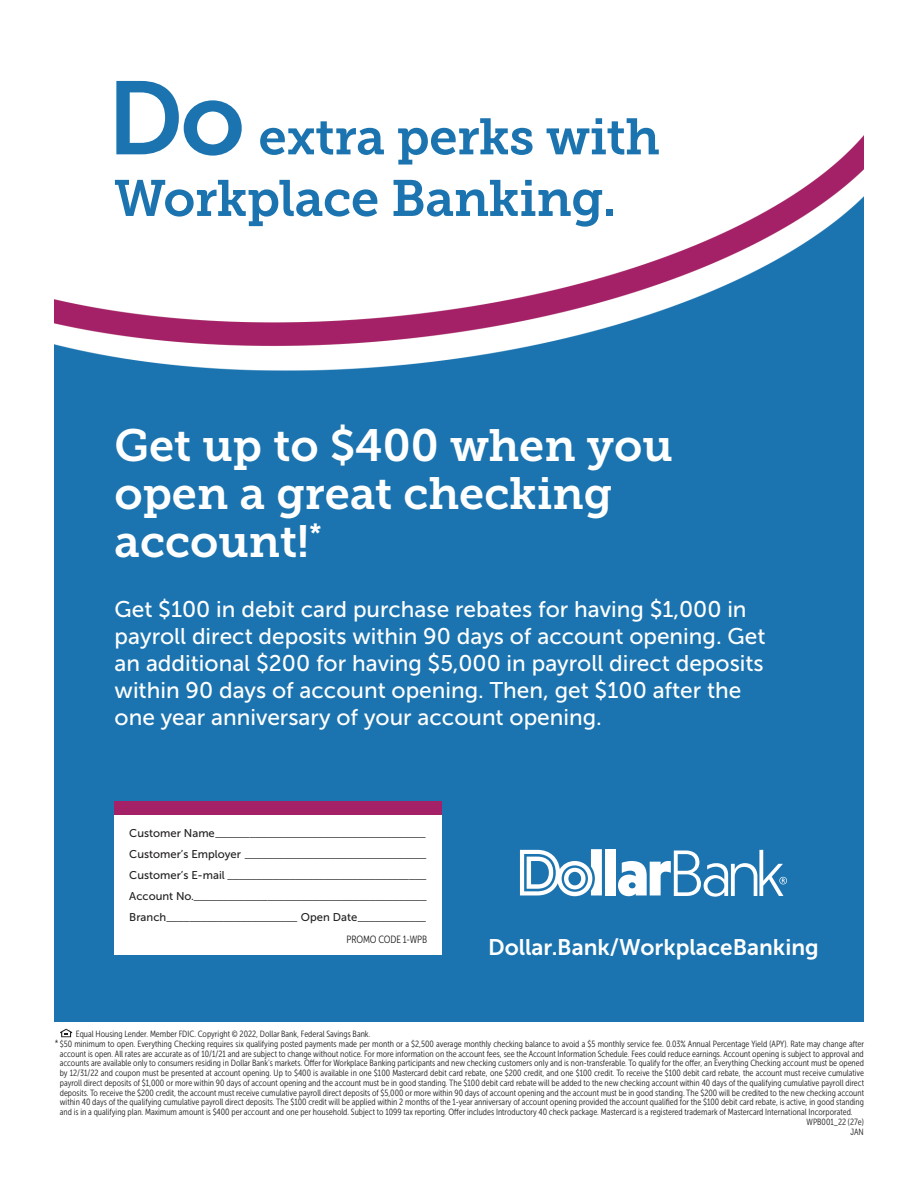
<style>
.page{position:relative;width:918px;height:1188px;background:#fff}
.page>*{position:absolute;margin:0;border:0;box-sizing:border-box;transform-origin:0 0}
.t1{font:50.85px/61.7px "Museo Slab 700";letter-spacing:-.01em;color:#1b74af}
.t2{font:45px/48px "Museo Slab 700";color:#fff}
.t3{font:22.65px/27px "Museo Sans 500";color:#fff}
.t4{font:22.5px "Museo Sans 700";color:#fff}
.t5{font:11.25px/21px "Museo Sans 300";color:#231f20;text-align:justify}
.t6{font:10.5px "Museo Sans Cond 300";letter-spacing:-.01em;color:#231f20}
.t7{font:9px/19.5px "Museo Sans Cond 300";color:#231f20}
.s1{font-family:"Museo Sans 700";font-size:103.35px}
.s2{font-family:"Museo Sans 500"}
</style>
<div class="page">
<svg style="left:60px;top:1029px;width:12px;height:8px"></svg>
<div style="left:54px;top:98px;width:810px;height:924px;background:#1b74af"></div>
<div style="left:605px;top:849px;width:11px;height:46px;background:#fff"></div>
<svg style="left:618px;top:850px;width:169px;height:47px"></svg>
<svg style="left:520px;top:849px;width:82px;height:47px"></svg>
<img style="left:54px;top:98px;width:810px;height:273px">
<div style="left:115px;top:803px;width:327px;height:152px;background:#fff"></div>
<div style="left:115px;top:801px;width:327px;height:14px;background:#a42067"></div>
<h1 class="t1" style="left:107px;top:106px;width:554px"><span class="s1">Do</span> extra perks with<br>Workplace Banking.</h1>
<h2 class="t2" style="left:115px;top:422px;width:560px">Get up to $400 when you open a great checking account!<sup>*</sup></h2>
<p class="t3" style="left:115px;top:596px;width:652px">Get $100 in debit card purchase rebates for having $1,000 in payroll direct deposits within 90 days of account opening. Get an additional $200 for having $5,000 in payroll direct deposits within 90 days of account opening. Then, get $100 after the one year anniversary of your account opening.</p>
<p class="t5" style="left:129px;top:823px;width:299px"><span class="s2">Customer Name</span>_____________________________________ <span class="s2">Customer’s Employer</span> ________________________________ <span class="s2">Customer’s E-mail</span> ___________________________________ <span class="s2">Account No.</span>_________________________________________ <span class="s2">Branch</span>_______________________ <span class="s2">Open Date</span>____________</p>
<p class="t6" style="left:347px;top:934px;width:82px">PROMO CODE 1-WPB</p>
<h3 class="t4" style="left:488px;top:934px;width:332px">Dollar.Bank/WorkplaceBanking</h3>
<p class="t7" style="left:60px;top:1024px;width:806px;text-indent:16px">Equal Housing Lender. Member FDIC. Copyright © 2022, Dollar Bank, Federal Savings Bank.<br>account is open. All rates are accurate as of 10/1/21 and are subject to change without notice. For more information on the account fees, see the Account Information Schedule. Fees could reduce earnings. Account opening is subject to approval and</p>
<p class="t7" style="left:60px;top:1054px;width:806px">accounts are available only to consumers residing in Dollar Bank’s markets. Offer for Workplace Banking participants and new checking customers only and is non-transferable. To qualify for the offer, an Everything Checking account must be opened</p>
<p class="t7" style="left:60px;top:1063px;width:806px">by 12/31/22 and coupon must be presented at account opening. Up to $400 is available in one $100 Mastercard debit card rebate, one $200 credit, and one $100 credit. To receive the $100 debit card rebate, the account must receive cumulative</p>
<p class="t7" style="left:60px;top:1073px;width:806px">payroll direct deposits of $1,000 or more within 90 days of account opening and the account must be in good standing. The $100 debit card rebate will be added to the new checking account within 40 days of the qualifying cumulative payroll direct</p>
<p class="t7" style="left:60px;top:1083px;width:806px">deposits. To receive the $200 credit, the account must receive cumulative payroll direct deposits of $5,000 or more within 90 days of account opening and the account must be in good standing. The $200 will be credited to the new checking account</p>
<p class="t7" style="left:60px;top:1093px;width:806px">within 40 days of the qualifying cumulative payroll direct deposits. The $100 credit will be applied within 2 months of the 1-year anniversary of account opening provided the account qualified for the $100 debit card rebate, is active, in good standing</p>
<p class="t7" style="left:60px;top:1102px;width:794px">and is in a qualifying plan. Maximum amount is $400 per account and one per household. Subject to 1099 tax reporting. Offer includes Introductory 40 check package. Mastercard is a registered trademark of Mastercard International Incorporated.</p>
<p class="t7" style="left:807px;top:1112px;width:59px">WPB001_22 (27e)</p>
<p class="t7" style="left:850px;top:1122px;width:15px">JAN</p>
<p class="t7" style="left:55px;top:1034px;width:811px">*$50 minimum to open. Everything Checking requires six qualifying posted payments made per month or a $2,500 average monthly checking balance to avoid a $5 monthly service fee. 0.03% Annual Percentage Yield (APY). Rate may change after</p>
</div>
